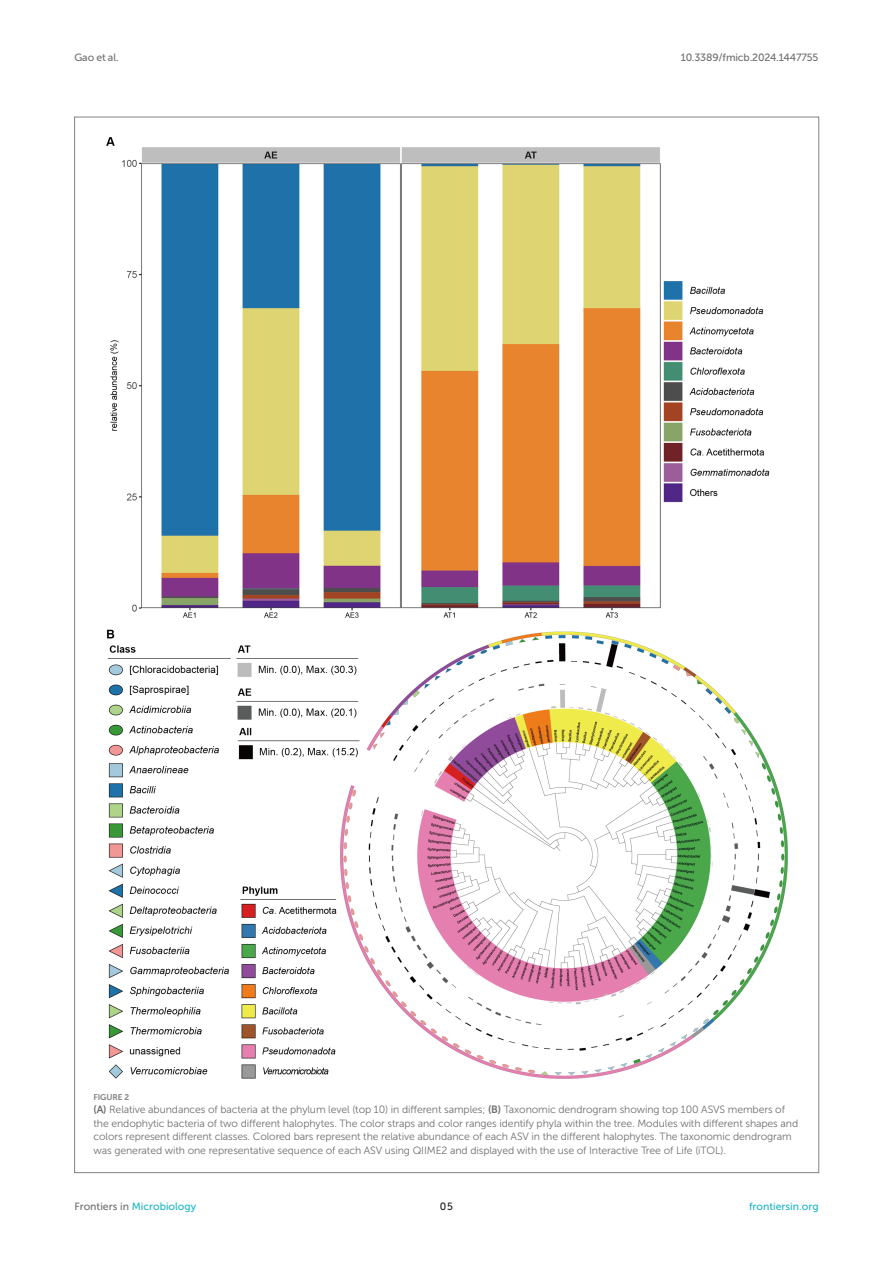
<style>
.page{position:relative;width:893px;height:1263px;background:#fff}
.page>*{position:absolute;margin:0;border:0;box-sizing:border-box;transform-origin:0 0}
.FIG_LEG{font:10.5px/13.5px "Museo Sans 300";letter-spacing:-.01em;color:#706f70}
.t1{font:10.5px "Museo Sans 500";color:#1db5c3}
.t2{font:10.5px "Museo Sans 500";letter-spacing:-.015em;color:#706f70}
.t3{font:10.5px "Museo Sans 500";color:#1b1c1b}
.FIG_HD{font:8.25px "Museo Sans 700";letter-spacing:-.01em;color:#7e7f7f}
.s1{font-family:"Museo Sans 700"}
.s2{color:#706f70}
</style>
<div class="page">
<img style="left:106px;top:137px;width:682px;height:942px">
<p class="t2" style="left:74px;top:51px;width:46px">Gao et al.</p>
<p class="t2" style="left:681px;top:51px;width:139px">10.3389/fmicb.2024.1447755</p>
<p class="FIG_HD" style="left:94px;top:1092px;width:37px">FIGURE 2</p>
<p class="FIG_LEG" style="left:94px;top:1103px;width:706px"><span class="s1">(A)</span> Relative abundances of bacteria at the phylum level (top 10) in different samples; <span class="s1">(B)</span> Taxonomic dendrogram showing top 100 ASVS members of the endophytic bacteria of two different halophytes. The color straps and color ranges identify phyla within the tree. Modules with different shapes and colors represent different classes. Colored bars represent the relative abundance of each ASV in the different halophytes. The taxonomic dendrogram was generated with one representative sequence of each ASV using QIIME2 and displayed with the use of Interactive Tree of Life (iTOL).</p>
<p class="t1" style="left:74px;top:1200px;width:123px"><span class="s2">Frontiers in</span> Microbiology</p>
<p class="t3" style="left:440px;top:1200px;width:14px">05</p>
<p class="t1" style="left:749px;top:1200px;width:71px">frontiersin.org</p>
</div>
